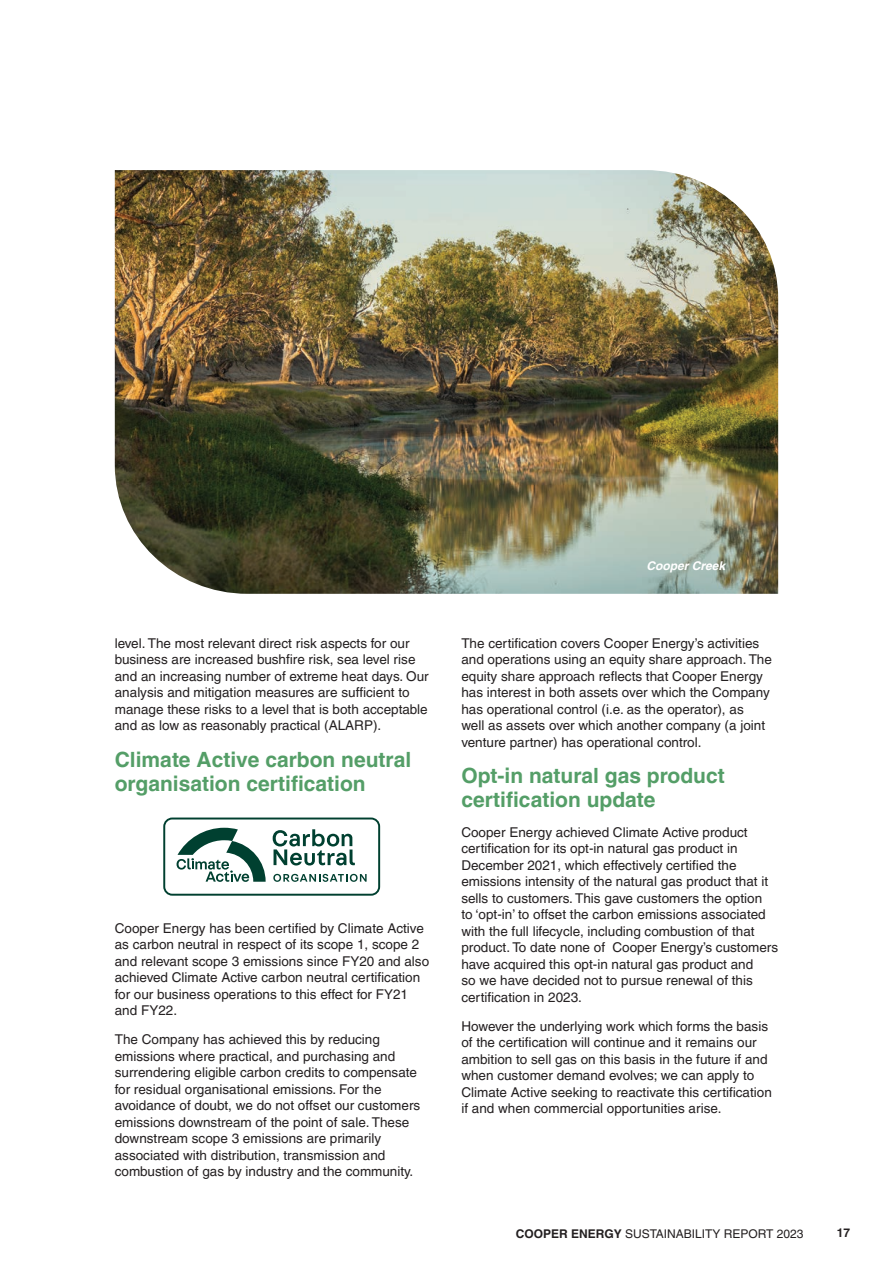
<style>
.page{position:relative;width:893px;height:1263px;background:#fff}
.page>*{position:absolute;margin:0;border:0;box-sizing:border-box;transform-origin:0 0}
.t1{font:700 21px/24px "Helvetica LT Pro";color:#549e67}
.t2{font:13.5px/16.5px "Helvetica LT Pro";color:#231f20}
.t3{font:12px "Helvetica LT Pro";color:#231f20}
.t4{font:italic 700 12px "Helvetica LT Pro";color:#fff}
.t5{font:700 12px "Helvetica LT Pro";color:#231f20}
.s1{font-weight:700}
</style>
<div class="page">
<img style="left:115px;top:170px;width:663px;height:424px">
<svg style="left:163px;top:817px;width:217px;height:79px"></svg>
<p class="t2" style="left:115px;top:634px;width:315px">level. The most relevant direct risk aspects for our business are increased bushfire risk, sea level rise and an increasing number of extreme heat days. Our analysis and mitigation measures are sufficient to manage these risks to a level that is both acceptable and as low as reasonably practical (ALARP).</p>
<h1 class="t1" style="left:115px;top:747px;width:298px">Climate Active carbon neutral organisation certification</h1>
<p class="t2" style="left:115px;top:919px;width:316px">Cooper Energy has been certified by Climate Active as carbon neutral in respect of its scope 1, scope 2 and relevant scope 3 emissions since FY20 and also achieved Climate Active carbon neutral certification for our business operations to this effect for FY21 and FY22.</p>
<p class="t2" style="left:115px;top:1031px;width:307px">The Company has achieved this by reducing emissions where practical, and purchasing and surrendering eligible carbon credits to compensate for residual organisational emissions. For the avoidance of doubt, we do not offset our customers emissions downstream of the point of sale. These downstream scope 3 emissions are primarily associated with distribution, transmission and combustion of gas by industry and the community.</p>
<p class="t4" style="left:646px;top:558px;width:80px">Cooper Creek</p>
<p class="t2" style="left:461px;top:634px;width:312px">The certification covers Cooper Energy’s activities and operations using an equity share approach. The equity share approach reflects that Cooper Energy has interest in both assets over which the Company has operational control (i.e. as the operator), as<br>well as assets over which another company (a joint venture partner) has operational control.</p>
<h1 class="t1" style="left:461px;top:764px;width:265px">Opt-in natural gas product certification update</h1>
<p class="t2" style="left:461px;top:823px;width:318px">Cooper Energy achieved Climate Active product certification for its opt-in natural gas product in December 2021, which effectively certified the emissions intensity of the natural gas product that it sells to customers. This gave customers the option<br>to ‘opt-in’ to offset the carbon emissions associated with the full lifecycle, including combustion of that product. To date none of Cooper Energy’s customers have acquired this opt-in natural gas product and<br>so we have decided not to pursue renewal of this certification in 2023.</p>
<p class="t2" style="left:461px;top:1018px;width:312px">However the underlying work which forms the basis of the certification will continue and it remains our ambition to sell gas on this basis in the future if and when customer demand evolves; we can apply to Climate Active seeking to reactivate this certification if and when commercial opportunities arise.</p>
<p class="t3" style="left:516px;top:1226px;width:289px"><span class="s1">COOPER ENERGY</span> SUSTAINABILITY REPORT 2023</p>
<p class="t5" style="left:837px;top:1226px;width:15px">17</p>
</div>
